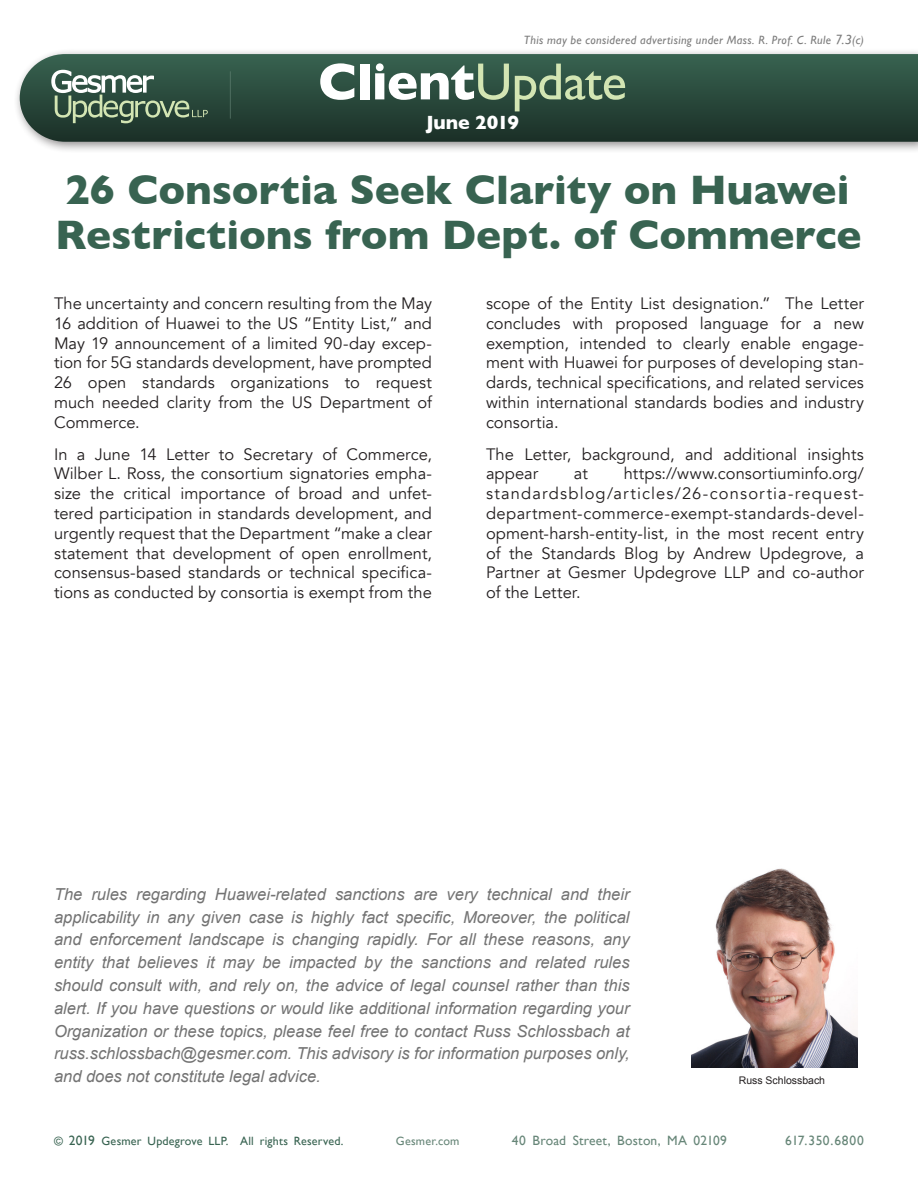
<style>
.page{position:relative;width:918px;height:1188px;background:#fff}
.page>*{position:absolute;margin:0;border:0;box-sizing:border-box;transform-origin:0 0}
.Body_Copy{font:700 52.5px "Gill Sans";letter-spacing:-.015em;color:#fff}
.Body_Copy-2{font:700 42px/45px "Gill Sans";color:#386351}
.Body_Copy-3{font:700 19.5px "Gill Sans";letter-spacing:-.005em;color:#fff}
.Body_Text{font:16.5px/19.8px "Avenir";color:#231f20;text-align:justify}
.Paragraph_Style_2{font:italic 16.5px/22.8px "Arial";color:#737373;text-align:justify}
.t1{font:13.5px "Gill Sans";letter-spacing:.015em;color:#678678}
.t2{font:italic 12px "Gill Sans";letter-spacing:.03em;color:#7c7c7c}
.t3{font:12px "Gill Sans";letter-spacing:.02em;color:#386351}
.t4{font:12px "Gill Sans";letter-spacing:.02em;color:#678678}
.t5{font:10.5px "Arial";color:#231f20}
.s1{font-size:13.5px}
.s2{font-weight:400;color:#d3e5b3}
</style>
<div class="page">
<div style="left:13px;top:48px;width:905px;height:106px;background:#231f20;opacity:.5"></div>
<svg style="left:20px;top:54px;width:898px;height:88px;background:#2c4b3e"></svg>
<hr style="left:230px;top:71px;width:1px;height:48px;background:#678678">
<svg style="left:51px;top:70px;width:157px;height:53px;background:#597463"></svg>
<img style="left:691px;top:868px;width:166px;height:200px">
<p class="t2" style="left:524px;top:33px;width:342px">This may be considered advertising under Mass. R. Prof. C. Rule <span class="s1">7.3</span>(c)</p>
<p class="Body_Copy" style="left:318px;top:40px;width:310px">Client<span class="s2">Update</span></p>
<p class="Body_Copy-3" style="left:426px;top:107px;width:94px">June 2019</p>
<p class="Body_Copy-2" style="left:55px;top:166px;width:808px">26 Consortia Seek Clarity on Huawei<br>Restrictions from Dept. of Commerce</p>
<p class="Body_Text" style="left:486px;top:294px;width:380px">scope of the Entity List designation.” The Letter concludes with proposed language for a new exemption, intended to clearly enable engage&shy;ment with Huawei for purposes of developing stan&shy;dards, technical specifications, and related services within international standards bodies and industry consortia.</p>
<p class="Body_Text" style="left:486px;top:444px;width:379px">The Letter, background, and additional insights appear</p>
<p class="Body_Text" style="left:54px;top:294px;width:380px">The uncertainty and concern resulting from the May 16 addition of Huawei to the US “Entity List,” and May 19 announcement of a limited 90-day excep&shy;tion for 5G standards development, have prompted 26 open standards organizations to request much needed clarity from the US Department of Commerce.</p>
<p class="Body_Text" style="left:54px;top:444px;width:380px">In a June 14 Letter to Secretary of Commerce, Wilber L. Ross, the consortium signatories empha&shy;size the critical importance of broad and unfet&shy;tered participation in standards development, and urgently request that the Department “make a clear statement that development of open enrollment, consensus-based standards or technical specifica&shy;tions as conducted by consortia is exempt from the</p>
<p class="Body_Text" style="left:486px;top:464px;width:380px;text-indent:138px">https://www.consortiuminfo.org/ standardsblog/articles/26-consortia-request&shy;department-commerce-exempt-standards-devel&shy;opment-harsh-entity-list, in the most recent entry of the Standards Blog by Andrew Updegrove, a Partner at Gesmer Updegrove LLP and co-author of the Letter.</p>
<p class="Body_Text" style="left:574px;top:464px;width:16px">at</p>
<p class="Paragraph_Style_2" style="left:54px;top:883px;width:577px">The rules regarding Huawei-related sanctions are very technical and their applicability in any given case is highly fact specific, Moreover, the political and enforcement landscape is changing rapidly. For all these reasons, any entity that believes it may be impacted by the sanctions and related rules should consult with, and rely on, the advice of legal counsel rather than this alert. If you have questions or would like additional information regarding your Organization or these topics, please feel free to contact Russ Schlossbach at russ.schlossbach@gesmer.com. This advisory is for information purposes only, and does not constitute legal advice.</p>
<p class="t5" style="left:739px;top:1073px;width:88px">Russ Schlossbach</p>
<p class="t3" style="left:54px;top:1134px;width:291px">© <span class="s1">2019</span> Gesmer Updegrove LLP. All rights Reserved.</p>
<p class="t4" style="left:396px;top:1134px;width:65px">Gesmer.com</p>
<p class="t1" style="left:512px;top:1132px;width:216px">40 Broad Street, Boston, MA 02109</p>
<p class="t1" style="left:785px;top:1132px;width:80px">617.350.6800</p>
</div>
